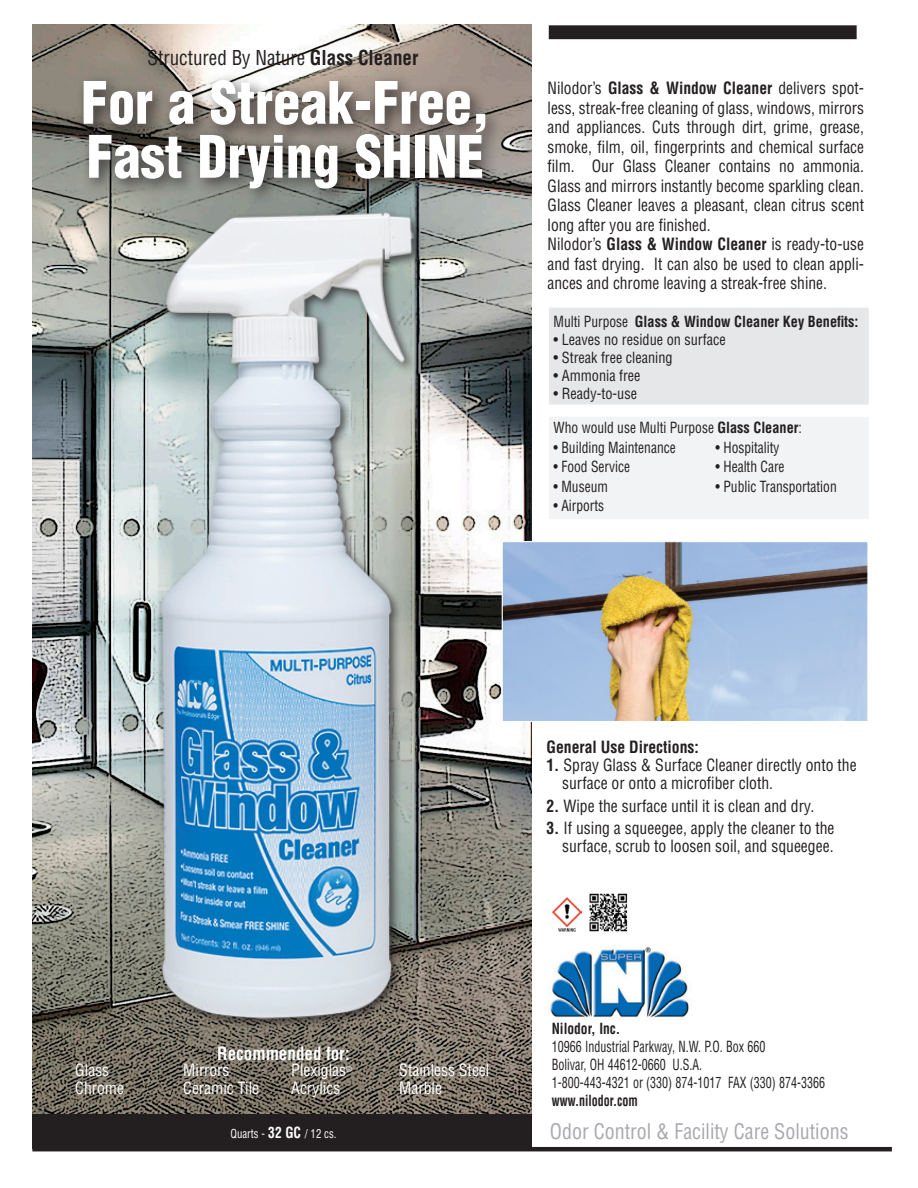
<style>
.page{position:relative;width:918px;height:1188px;background:#fff}
.page>*{position:absolute;margin:0;border:0;box-sizing:border-box;transform-origin:0 0}
.t1{font:900 condensed 57px/54px "Helvetica";color:#fff;scale:.95 1}
.t2{font:condensed 21px "Helvetica";color:#a8a9ad;scale:.95 1}
.t3{font:condensed 20.1px "Helvetica";color:#231f20;scale:.95 1}
.t4{font:700 condensed 18px "Helvetica";color:#fff;scale:.95 1}
.t5{font:condensed 16.5px/19.5px "Helvetica";color:#231f20;scale:.94 1}
.t6{font:condensed 16.5px/18px "Helvetica";color:#231f20;scale:.95 1}
.t7{font:condensed 16.5px "Helvetica";color:#fff;scale:.95 1}
.t8{font:700 condensed 16.5px "Helvetica";color:#231f20;scale:.95 1}
.t9{font:condensed 15px "Helvetica";color:#231f20;scale:.9 1}
.t10{font:condensed 15px/18px "Helvetica";color:#231f20;scale:.8 1}
.t11{font:condensed 15px "Helvetica";color:#231f20;scale:.95 1}
.t12{font:700 condensed 15px "Helvetica";color:#231f20;scale:.95 1}
.t13{font:700 condensed 15px "Helvetica";color:#231f20;scale:.8 1}
.t14{font:700 condensed 15px "Helvetica";color:#231f20;scale:.9 1}
.t15{font:condensed 12px "Helvetica";color:#fff;scale:.9 1}
.s1{font-weight:700}
.s2{font-weight:400}
.s3{font-weight:700;font-size:15px}
</style>
<div class="page">
<div style="left:548px;top:415px;width:322px;height:106px;background:#f2f3f4;border:2px solid #fff"></div>
<div style="left:548px;top:306px;width:322px;height:100px;background:#e6e7e9;border:2px solid #fff"></div>
<img style="left:32px;top:25px;width:500px;height:1089px">
<div style="left:550px;top:26px;width:306px;height:12px;background:#231f20"></div>
<div style="left:549px;top:25px;width:308px;height:14px;border:2px solid #231f20"></div>
<hr style="left:32px;top:1147px;width:860px;height:4px;background:#231f20">
<img style="left:550px;top:947px;width:139px;height:73px">
<div style="left:32px;top:1114px;width:500px;height:35px;background:#231f20"></div>
<img style="left:589px;top:893px;width:39px;height:39px">
<img style="left:553px;top:898px;width:29px;height:28px">
<svg style="left:558px;top:928px;width:18px;height:4px"></svg>
<img style="left:130px;top:207px;width:307px;height:838px">
<div style="left:76px;top:72px;width:427px;height:135px;background:#231f20;opacity:.75"></div>
<img style="left:504px;top:543px;width:362px;height:177px">
<div style="left:502px;top:541px;width:366px;height:181px;border:1px solid #fff"></div>
<p class="t3" style="left:148px;top:45px;width:287px">Structured By Nature <span class="s1">Glass Cleaner</span></p>
<h1 class="t1" style="left:81px;top:75px;width:432px">For a Streak-Free,<br>Fast Drying SHINE</h1>
<p class="t5" style="left:548px;top:78px;width:338px">Nilodor’s <span class="s1">Glass &amp; Window Cleaner</span> delivers spot&shy;less, streak-free cleaning of glass, windows, mirrors and appliances. Cuts through dirt, grime, grease, smoke, film, oil, fingerprints and chemical surface film. Our Glass Cleaner contains no ammonia.<br>Glass and mirrors instantly become sparkling clean.<br>Glass Cleaner leaves a pleasant, clean citrus scent long after you are finished.<br>Nilodor’s <span class="s1">Glass &amp; Window Cleaner</span> is ready-to-use and fast drying. It can also be used to clean appli&shy;ances and chrome leaving a streak-free shine.</p>
<p class="t12" style="left:554px;top:312px;width:323px"><span class="s2">Multi Purpose</span> Glass &amp; Window Cleaner Key Benefits:</p>
<p class="t11" style="left:554px;top:330px;width:183px">• Leaves no residue on surface</p>
<p class="t11" style="left:554px;top:348px;width:127px">• Streak free cleaning</p>
<p class="t11" style="left:554px;top:366px;width:93px">• Ammonia free</p>
<p class="t11" style="left:554px;top:384px;width:89px">• Ready-to-use</p>
<p class="t9" style="left:554px;top:418px;width:277px">Who would use Multi Purpose <span class="s1">Glass Cleaner</span>:</p>
<p class="t9" style="left:554px;top:438px;width:137px">• Building Maintenance</p>
<p class="t9" style="left:716px;top:438px;width:73px">• Hospitality</p>
<p class="t9" style="left:554px;top:457px;width:87px">• Food Service</p>
<p class="t9" style="left:716px;top:457px;width:78px">• Health Care</p>
<p class="t9" style="left:554px;top:477px;width:62px">• Museum</p>
<p class="t9" style="left:716px;top:477px;width:136px">• Public Transportation</p>
<p class="t9" style="left:554px;top:496px;width:58px">• Airports</p>
<p class="t8" style="left:546px;top:737px;width:162px">General Use Directions:</p>
<p class="t6" style="left:562px;top:756px;width:312px;text-indent:-16px"><span class="s1">1.</span> Spray Glass &amp; Surface Cleaner directly onto the surface or onto a microfiber cloth.</p>
<p class="t6" style="left:546px;top:796px;width:283px"><span class="s1">2.</span> Wipe the surface until it is clean and dry.</p>
<p class="t6" style="left:546px;top:819px;width:305px;text-align:right"><span class="s1">3.</span> If using a squeegee, apply the cleaner to the surface, scrub to loosen soil, and squeegee.</p>
<p class="t4" style="left:217px;top:1042px;width:141px">Recommended for:</p>
<p class="t7" style="left:75px;top:1060px;width:37px">Glass</p>
<p class="t7" style="left:183px;top:1060px;width:50px">Mirrors</p>
<p class="t7" style="left:291px;top:1060px;width:66px">Plexiglas<sup>®</sup></p>
<p class="t7" style="left:399px;top:1060px;width:96px">Stainless Steel</p>
<p class="t7" style="left:75px;top:1078px;width:53px">Chrome</p>
<p class="t7" style="left:183px;top:1078px;width:81px">Ceramic Tile</p>
<p class="t7" style="left:291px;top:1078px;width:53px">Acrylics</p>
<p class="t7" style="left:399px;top:1078px;width:46px">Marble</p>
<p class="t14" style="left:552px;top:1020px;width:78px">Nilodor, Inc.</p>
<p class="t10" style="left:552px;top:1038px;width:343px">10966 Industrial Parkway, N.W. P.O. Box 660<br>Bolivar, OH 44612-0660 U.S.A.<br>1-800-443-4321 or (330) 874-1017 FAX (330) 874-3366</p>
<p class="t13" style="left:552px;top:1092px;width:109px">www.nilodor.com</p>
<p class="t15" style="left:230px;top:1126px;width:119px">Quarts - <span class="s3">32 GC</span> / 12 cs.</p>
<p class="t2" style="left:550px;top:1118px;width:316px">Odor Control &amp; Facility Care Solutions</p>
</div>
